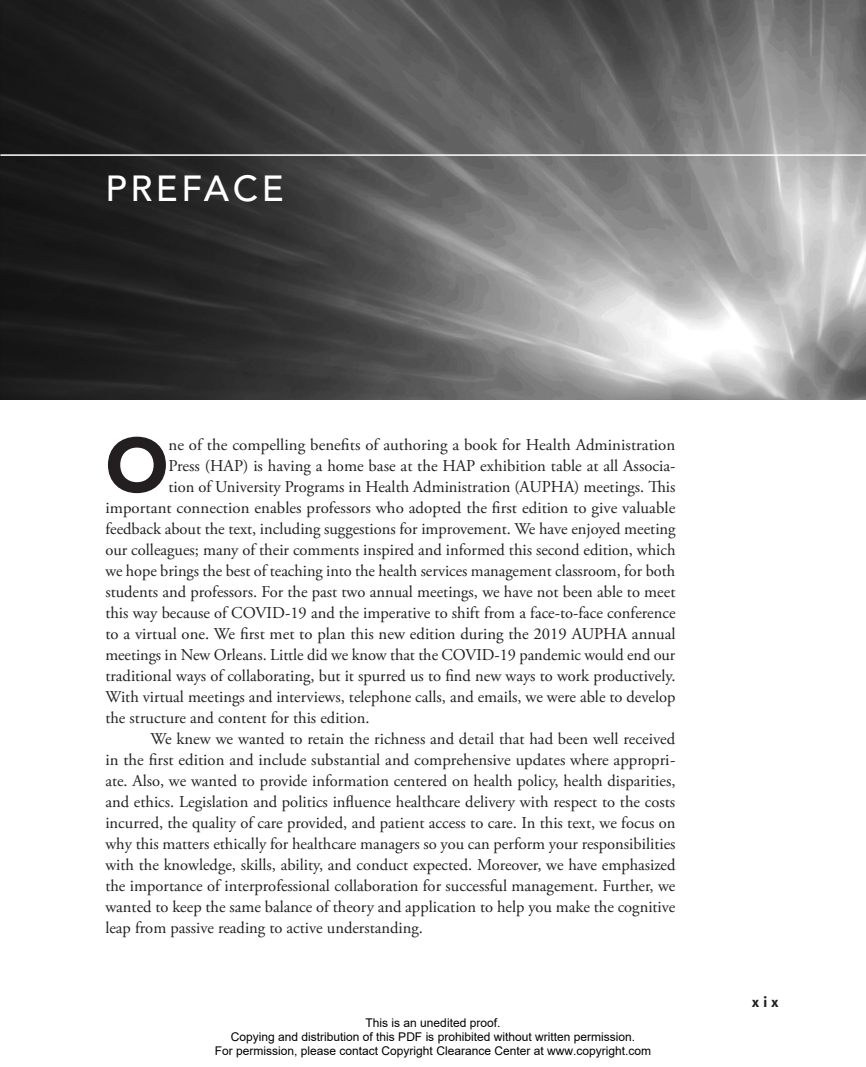
<style>
.page{position:relative;width:866px;height:1067px;background:#fff}
.page>*{position:absolute;margin:0;border:0;box-sizing:border-box;transform-origin:0 0}
.t1{font:900 75.75px "Avenir LT Std";color:#231f20}
.t2{font:500 36px "Avenir LT Std";letter-spacing:.1em;color:#fff}
.t3{font:16.5px "Adobe Garamond Pro";color:#231f20}
.t4{font:700 13.5px "Fira Sans";color:#231f20}
.t5{font:12px/14.4px "Arial";color:#000;text-align:center}
</style>
<div class="page">
<img style="left:0;top:0;width:866px;height:400px">
<hr style="left:0;top:154px;width:866px;height:2px;background:#fff">
<h2 class="t2" style="left:105px;top:167px;width:180px">PREFACE</h2>
<h1 class="t1" style="left:105px;top:419px;width:65px">O</h1>
<p class="t3" style="left:168px;top:434px;width:508px">ne of the compelling benefits of authoring a book for Health Administration</p>
<p class="t3" style="left:168px;top:455px;width:508px">Press (HAP) is having a home base at the HAP exhibition table at all Associa-</p>
<p class="t3" style="left:168px;top:476px;width:508px">tion of University Programs in Health Administration (AUPHA) meetings. This</p>
<p class="t3" style="left:105px;top:497px;width:571px">important connection enables professors who adopted the first edition to give valuable</p>
<p class="t3" style="left:105px;top:518px;width:572px">feedback about the text, including suggestions for improvement. We have enjoyed meeting</p>
<p class="t3" style="left:105px;top:539px;width:571px">our colleagues; many of their comments inspired and informed this second edition, which</p>
<p class="t3" style="left:105px;top:560px;width:571px">we hope brings the best of teaching into the health services management classroom, for both</p>
<p class="t3" style="left:105px;top:581px;width:571px">students and professors. For the past two annual meetings, we have not been able to meet</p>
<p class="t3" style="left:105px;top:602px;width:572px">this way because of COVID-19 and the imperative to shift from a face-to-face conference</p>
<p class="t3" style="left:105px;top:623px;width:572px">to a virtual one. We first met to plan this new edition during the 2019 AUPHA annual</p>
<p class="t3" style="left:105px;top:644px;width:571px">meetings in New Orleans. Little did we know that the COVID-19 pandemic would end our</p>
<p class="t3" style="left:105px;top:665px;width:571px">traditional ways of collaborating, but it spurred us to find new ways to work productively.</p>
<p class="t3" style="left:105px;top:686px;width:571px">With virtual meetings and interviews, telephone calls, and emails, we were able to develop</p>
<p class="t3" style="left:105px;top:707px;width:266px">the structure and content for this edition.</p>
<p class="t3" style="left:150px;top:728px;width:526px">We knew we wanted to retain the richness and detail that had been well received</p>
<p class="t3" style="left:105px;top:749px;width:571px">in the first edition and include substantial and comprehensive updates where appropri-</p>
<p class="t3" style="left:105px;top:770px;width:571px">ate. Also, we wanted to provide information centered on health policy, health disparities,</p>
<p class="t3" style="left:105px;top:791px;width:571px">and ethics. Legislation and politics influence healthcare delivery with respect to the costs</p>
<p class="t3" style="left:105px;top:812px;width:572px">incurred, the quality of care provided, and patient access to care. In this text, we focus on</p>
<p class="t3" style="left:105px;top:833px;width:572px">why this matters ethically for healthcare managers so you can perform your responsibilities</p>
<p class="t3" style="left:105px;top:854px;width:571px">with the knowledge, skills, ability, and conduct expected. Moreover, we have emphasized</p>
<p class="t3" style="left:105px;top:875px;width:571px">the importance of interprofessional collaboration for successful management. Further, we</p>
<p class="t3" style="left:105px;top:896px;width:571px">wanted to keep the same balance of theory and application to help you make the cognitive</p>
<p class="t3" style="left:105px;top:917px;width:319px">leap from passive reading to active understanding.</p>
<p class="t5" style="left:215px;top:1014px;width:438px">This is an unedited proof.<br>Copying and distribution of this PDF is prohibited without written permission.<br>For permission, please contact Copyright Clearance Center at www.copyright.com</p>
<p class="t4" style="left:752px;top:990px;width:28px">xix</p>
</div>
